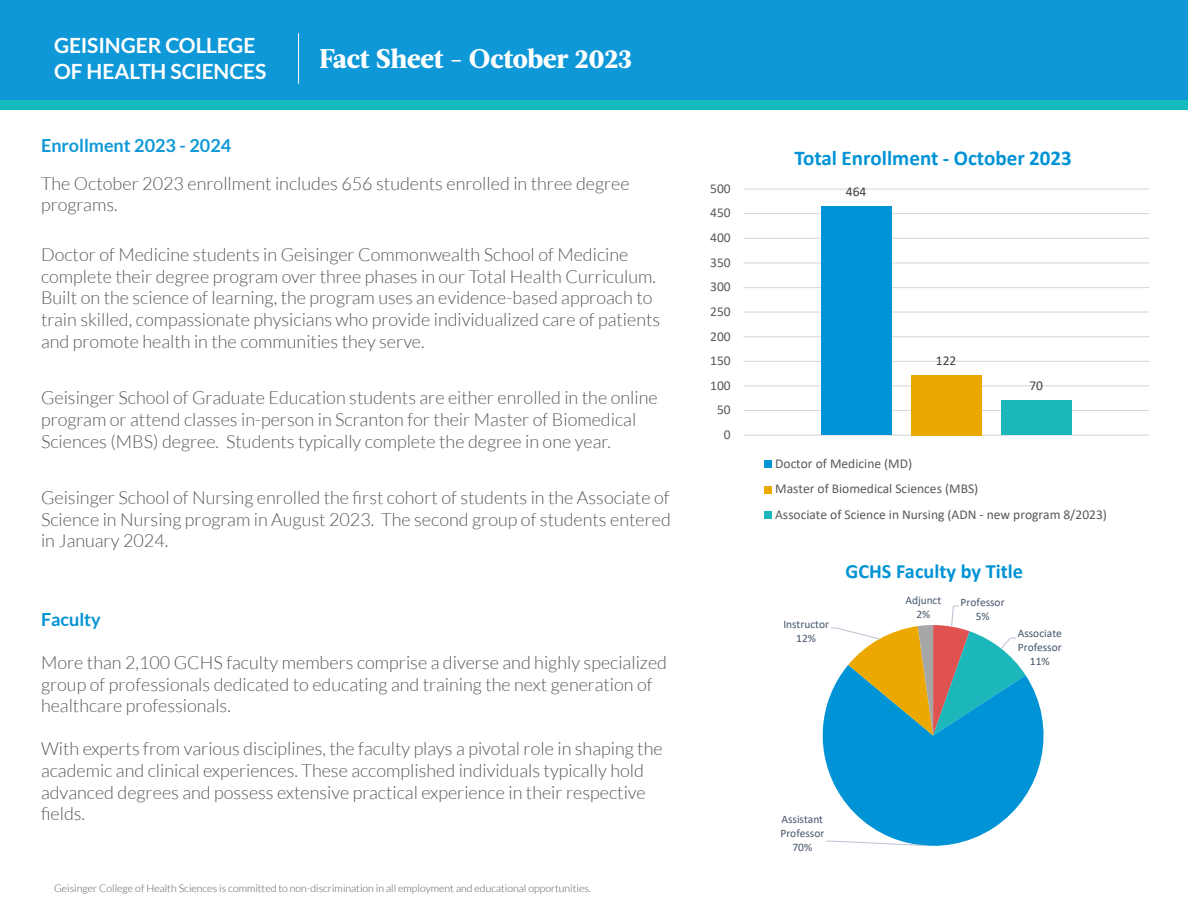
<style>
.page{position:relative;width:1188px;height:918px;background:#fff}
.page>*{position:absolute;margin:0;border:0;box-sizing:border-box;transform-origin:0 0}
.t1{font:800 27px "Acta";letter-spacing:-.01em;color:#fff}
.Acta_headline{font:700 21px/25.5px "Lato";letter-spacing:-.01em;color:#fff}
.t2{font:700 21px "Calibri";color:#0093d5}
.t3{font:700 20.25px "Calibri";color:#0093d5}
.body_copy{font:300 18px/21.6px "Lato";color:#57585a}
.blue_header{font:300 18px/38.1px "Lato";color:#57585a}
.t4{font:700 18px "Lato";color:#0093d4}
.t5{font:13.5px/25.3px "Calibri";color:#595959}
.t6{font:13.5px "Calibri";color:#404040}
.t7{font:11.4px/14px "Calibri";color:#44546a;text-align:center}
.body_copy-2{font:300 10.5px "Lato";color:#57585a}
.s1{font-weight:700;color:#0e98d7}
</style>
<div class="page">
<div style="left:0;top:88px;width:1188px;height:22px;background:#14bbbd"></div>
<div style="left:0;top:0;width:1188px;height:99px;background:#0e98d7"></div>
<hr style="left:298px;top:33px;width:1px;height:51px;background:#fff">
<hr style="left:743px;top:435px;width:406px;height:1px;background:#d9d9d9">
<hr style="left:743px;top:410px;width:406px;height:1px;background:#d9d9d9">
<hr style="left:743px;top:385px;width:406px;height:1px;background:#d9d9d9">
<hr style="left:743px;top:361px;width:406px;height:1px;background:#d9d9d9">
<hr style="left:743px;top:336px;width:406px;height:1px;background:#d9d9d9">
<hr style="left:743px;top:311px;width:406px;height:2px;background:#d9d9d9">
<hr style="left:743px;top:287px;width:406px;height:1px;background:#d9d9d9">
<hr style="left:743px;top:262px;width:406px;height:1px;background:#d9d9d9">
<hr style="left:743px;top:238px;width:406px;height:1px;background:#d9d9d9">
<hr style="left:743px;top:213px;width:406px;height:1px;background:#d9d9d9">
<hr style="left:743px;top:189px;width:406px;height:1px;background:#d9d9d9">
<div style="left:821px;top:207px;width:71px;height:228px;background:#0093d5"></div>
<div style="left:911px;top:375px;width:71px;height:60px;background:#eaa801"></div>
<div style="left:1001px;top:401px;width:71px;height:34px;background:#1cb7ba"></div>
<div style="left:765px;top:461px;width:7px;height:7px;background:#0093d5"></div>
<div style="left:765px;top:486px;width:7px;height:7px;background:#eaa801"></div>
<div style="left:765px;top:511px;width:7px;height:8px;background:#1cb7ba"></div>
<svg style="left:822px;top:676px;width:222px;height:170px;fill:#0093d5"></svg>
<svg style="left:825px;top:840px;width:103px;height:6px"></svg>
<svg style="left:830px;top:605px;width:196px;height:130px"></svg>
<p class="Acta_headline" style="left:54px;top:32px;width:214px">GEISINGER COLLEGE<br>OF HEALTH SCIENCES</p>
<p class="t1" style="left:319px;top:43px;width:314px">Fact Sheet - October 2023</p>
<p class="blue_header" style="left:41px;top:126px;width:590px"><span class="s1">Enrollment 2023 - 2024<br></span>The October 2023 enrollment includes 656 students enrolled in three degree</p>
<p class="blue_header" style="left:41px;top:186px;width:78px">programs.</p>
<p class="body_copy" style="left:41px;top:244px;width:621px">Doctor of Medicine students in Geisinger Commonwealth School of Medicine complete their degree program over three phases in our Total Health Curriculum.<br>Built on the science of learning, the program uses an evidence-based approach to train skilled, compassionate physicians who provide individualized care of patients and promote health in the communities they serve.</p>
<p class="body_copy" style="left:41px;top:387px;width:618px">Geisinger School of Graduate Education students are either enrolled in the online program or attend classes in-person in Scranton for their Master of Biomedical<br>Sciences (MBS) degree. Students typically complete the degree in one year.</p>
<p class="body_copy" style="left:41px;top:487px;width:631px;text-align:justify">Geisinger School of Nursing enrolled the first cohort of students in the Associate of Science in Nursing program in August 2023. The second group of students entered in January 2024.</p>
<p class="t4" style="left:41px;top:609px;width:61px">Faculty</p>
<p class="body_copy" style="left:41px;top:652px;width:628px">More than 2,100 GCHS faculty members comprise a diverse and highly specialized group of professionals dedicated to educating and training the next generation of healthcare professionals.</p>
<p class="body_copy" style="left:41px;top:738px;width:623px">With experts from various disciplines, the faculty plays a pivotal role in shaping the academic and clinical experiences. These accomplished individuals typically hold advanced degrees and possess extensive practical experience in their respective fields.</p>
<p class="body_copy-2" style="left:54px;top:883px;width:538px">Geisinger College of Health Sciences is committed to non-discrimination in all employment and educational opportunities.</p>
<p class="t5" style="left:710px;top:175px;width:22px">500</p>
<p class="t5" style="left:710px;top:200px;width:22px">450</p>
<p class="t5" style="left:710px;top:225px;width:22px">400</p>
<p class="t5" style="left:710px;top:249px;width:22px">350</p>
<p class="t5" style="left:710px;top:274px;width:22px">300</p>
<p class="t5" style="left:710px;top:298px;width:22px">250</p>
<p class="t5" style="left:710px;top:323px;width:22px">200</p>
<p class="t5" style="left:710px;top:348px;width:22px">150</p>
<p class="t5" style="left:710px;top:372px;width:22px">100</p>
<p class="t5" style="left:717px;top:397px;width:15px">50</p>
<p class="t5" style="left:724px;top:421px;width:8px">0</p>
<p class="t2" style="left:794px;top:143px;width:279px">Total Enrollment - October 2023</p>
<p class="t6" style="left:846px;top:182px;width:22px">464</p>
<p class="t6" style="left:936px;top:351px;width:22px">122</p>
<p class="t6" style="left:1029px;top:376px;width:15px">70</p>
<p class="t5" style="left:775px;top:451px;width:333px">Doctor of Medicine (MD)<br>Master of Biomedical Sciences (MBS)<br>Associate of Science in Nursing (ADN - new program 8/2023)</p>
<p class="t7" style="left:783px;top:617px;width:47px">Instructor<br>12%</p>
<p class="t3" style="left:846px;top:557px;width:179px">GCHS Faculty by Title</p>
<p class="t7" style="left:906px;top:593px;width:37px">Adjunct<br>2%</p>
<p class="t7" style="left:961px;top:595px;width:46px">Professor<br>5%</p>
<p class="t7" style="left:1018px;top:626px;width:46px">Associate<br>Professor<br>11%</p>
<p class="t7" style="left:780px;top:812px;width:46px">Assistant<br>Professor<br>70%</p>
</div>
